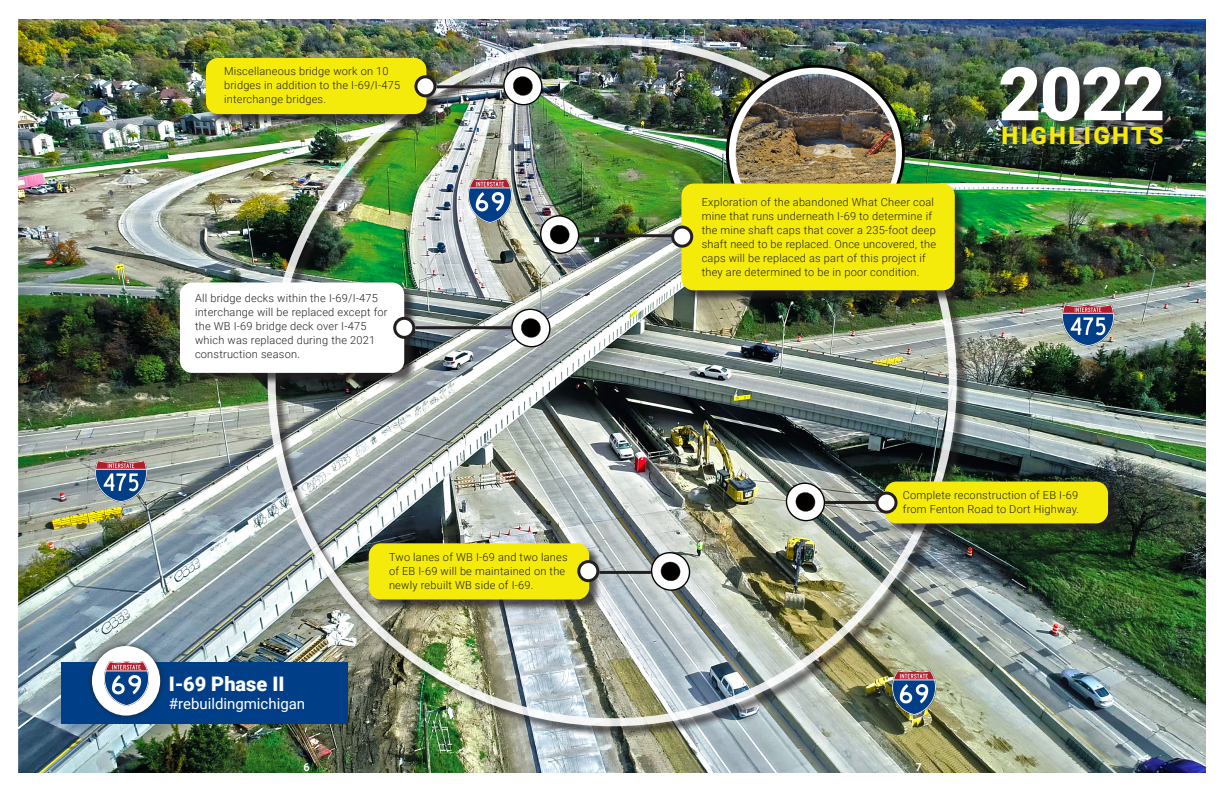
<style>
.page{position:relative;width:1224px;height:792px;background:#fff}
.page>*{position:absolute;margin:0;border:0;box-sizing:border-box;transform-origin:0 0}
.t1{font:900 74px "Roboto";color:#fff}
.t2{font:900 24px "Roboto";letter-spacing:.1em;color:#f4eb0a}
.t3{font:900 20px "Roboto";color:#fff}
.t4{font:15px "Roboto";color:#fff}
.t5{font:300 11px/14px "Roboto";letter-spacing:.02em;color:#231f20}
.t6{font:700 11px "Roboto";color:#fff}
</style>
<div class="page">
<img style="left:18px;top:20px;width:1188px;height:752px">
<div style="left:269px;top:39px;width:700px;height:700px;background:#231f20;opacity:.75"></div>
<img style="left:95px;top:461px;width:51px;height:41px">
<svg style="left:539px;top:214px;width:42px;height:41px"></svg>
<img style="left:468px;top:179px;width:44px;height:44px">
<svg style="left:502px;top:65px;width:42px;height:42px"></svg>
<div style="left:207px;top:59px;width:232px;height:68px;background:#231f20;opacity:.75"></div>
<div style="left:206px;top:58px;width:220px;height:56px;background:#f4eb0a;border-radius:12px"></div>
<div style="left:416px;top:77px;width:19px;height:19px;background:#fff;border-radius:50%"></div>
<div style="left:414px;top:75px;width:22px;height:22px;border:3px solid #231f20;border-radius:50%"></div>
<hr style="left:436px;top:85px;width:67px;height:3px;background:#231f20">
<svg style="left:510px;top:307px;width:42px;height:42px"></svg>
<div style="left:181px;top:284px;width:236px;height:102px;background:#231f20;opacity:.75"></div>
<div style="left:180px;top:282px;width:224px;height:91px;background:#fff;border-radius:12px"></div>
<div style="left:395px;top:318px;width:19px;height:19px;background:#fff;border-radius:50%"></div>
<div style="left:393px;top:317px;width:22px;height:22px;border:3px solid #231f20;border-radius:50%"></div>
<hr style="left:415px;top:326px;width:96px;height:3px;background:#231f20">
<div style="left:370px;top:545px;width:232px;height:67px;background:#231f20;opacity:.75"></div>
<div style="left:369px;top:543px;width:220px;height:56px;background:#f4eb0a;border-radius:12px"></div>
<div style="left:579px;top:562px;width:19px;height:19px;background:#fff;border-radius:50%"></div>
<div style="left:577px;top:560px;width:22px;height:22px;border:3px solid #231f20;border-radius:50%"></div>
<div style="left:61px;top:662px;width:287px;height:62px;background:#003f87"></div>
<div style="left:86px;top:641px;width:80px;height:80px;background:#231f20;opacity:.75"></div>
<div style="left:92px;top:646px;width:68px;height:70px;background:#fff;border-radius:50%"></div>
<img style="left:104px;top:662px;width:44px;height:43px">
<div style="left:1002px;top:68px;width:173px;height:65px;background:#231f20;opacity:.75"></div>
<div style="left:997px;top:121px;width:171px;height:28px;background:#231f20;opacity:.75"></div>
<img style="left:1063px;top:304px;width:51px;height:41px">
<img style="left:892px;top:671px;width:44px;height:44px">
<svg style="left:784px;top:481px;width:42px;height:42px"></svg>
<div style="left:886px;top:483px;width:235px;height:53px;background:#231f20;opacity:.75"></div>
<div style="left:884px;top:482px;width:224px;height:41px;background:#f4eb0a;border-radius:12px"></div>
<svg style="left:877px;top:493px;width:19px;height:19px"></svg>
<div style="left:875px;top:492px;width:23px;height:22px;border:3px solid #231f20;border-radius:50%"></div>
<hr style="left:825px;top:501px;width:52px;height:3px;background:#231f20">
<svg style="left:650px;top:551px;width:42px;height:41px"></svg>
<hr style="left:599px;top:571px;width:52px;height:3px;background:#231f20">
<hr style="left:578px;top:234px;width:96px;height:3px;background:#231f20">
<svg style="left:727px;top:66px;width:177px;height:174px"></svg>
<img style="left:736px;top:74px;width:160px;height:110px">
<div style="left:683px;top:185px;width:284px;height:118px;background:#231f20;opacity:.75"></div>
<div style="left:681px;top:184px;width:274px;height:106px;background:#f4eb0a;border-radius:12px"></div>
<div style="left:673px;top:227px;width:19px;height:19px;background:#fff;border-radius:50%"></div>
<div style="left:671px;top:226px;width:22px;height:22px;border:3px solid #231f20;border-radius:50%"></div>
<p class="t5" style="left:224px;top:64px;width:166px">Miscellaneous bridge work on 10</p>
<p class="t5" style="left:224px;top:78px;width:178px">bridges in addition to the I-69/I-475</p>
<p class="t5" style="left:224px;top:92px;width:103px">interchange bridges.</p>
<p class="t5" style="left:195px;top:291px;width:184px">All bridge decks within the I-69/I-475</p>
<p class="t5" style="left:195px;top:305px;width:194px">interchange will be replaced except for</p>
<p class="t5" style="left:195px;top:319px;width:173px">the WB I-69 bridge deck over I-475</p>
<p class="t5" style="left:195px;top:333px;width:182px">which was replaced during the 2021</p>
<p class="t5" style="left:195px;top:347px;width:106px">construction season.</p>
<p class="t3" style="left:169px;top:670px;width:117px">I-69 Phase II</p>
<p class="t4" style="left:169px;top:693px;width:138px">#rebuildingmichigan</p>
<p class="t5" style="left:389px;top:549px;width:180px">Two lanes of WB I-69 and two lanes</p>
<p class="t5" style="left:389px;top:563px;width:178px">of EB I-69 will be maintained on the</p>
<p class="t5" style="left:389px;top:577px;width:146px">newly rebuilt WB side of I-69.</p>
<p class="t5" style="left:702px;top:194px;width:236px">Exploration of the abandoned What Cheer coal mine that runs underneath I-69 to determine if the mine shaft caps that cover a 235-foot deep shaft need to be replaced. Once uncovered, the caps will be replaced as part of this project if they are determined to be in poor condition.</p>
<p class="t1" style="left:998px;top:42px;width:168px">2022</p>
<p class="t2" style="left:1001px;top:118px;width:164px">HIGHLIGHTS</p>
<p class="t5" style="left:903px;top:488px;width:177px">Complete reconstruction of EB I-69</p>
<p class="t5" style="left:903px;top:502px;width:178px">from Fenton Road to Dort Highway.</p>
<p class="t6" style="left:304px;top:760px;width:8px">6</p>
<p class="t6" style="left:916px;top:760px;width:8px">7</p>
</div>
